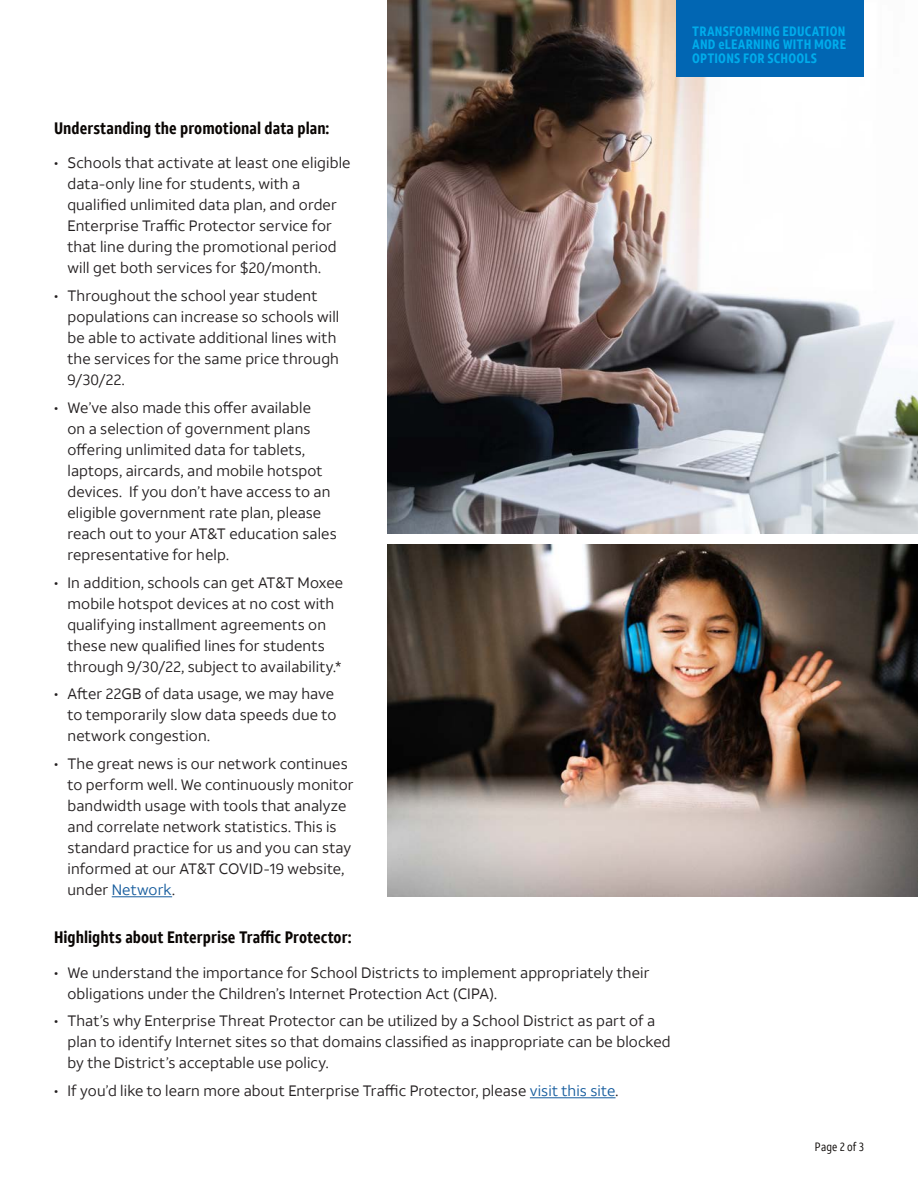
<style>
.page{position:relative;width:918px;height:1188px;background:#fff}
.page>*{position:absolute;margin:0;border:0;box-sizing:border-box;transform-origin:0 0}
.t1{font:700 16.5px "ATT Aleck Cd";letter-spacing:.005em;color:#0a0604}
.t2{font:15px/21px "ATT Aleck Sans";letter-spacing:.01em;color:#231f20}
.t3{font:700 13.5px/13.5px "ATT Aleck Cd";letter-spacing:.015em;color:#00aceb;text-align:justify}
.t4{font:12px "ATT Aleck Cd";letter-spacing:.015em;color:#0a0604}
.s1{color:#175d9e}
</style>
<div class="page">
<hr style="left:112px;top:896px;width:60px;height:1px;background:#175d9e">
<hr style="left:530px;top:1097px;width:86px;height:1px;background:#175d9e">
<img style="left:388px;top:544px;width:530px;height:352px">
<img style="left:388px;top:0;width:530px;height:534px">
<div style="left:676px;top:0;width:188px;height:77px;background:#0166b3"></div>
<p class="t3" style="left:692px;top:24px;width:155px">TRANSFORMING EDUCATION AND eLEARNING WITH MORE OPTIONS FOR SCHOOLS</p>
<p class="t1" style="left:54px;top:118px;width:277px">Understanding the promotional data plan:</p>
<p class="t2" style="left:68px;top:153px;width:285px;text-indent:-14px">• Schools that activate at least one eligible data-only line for students, with a qualified unlimited data plan, and order Enterprise Traffic Protector service for that line during the promotional period will get both services for $20/month.</p>
<p class="t2" style="left:68px;top:285px;width:273px;text-indent:-14px">• Throughout the school year student populations can increase so schools will be able to activate additional lines with the services for the same price through 9/30/22.</p>
<p class="t2" style="left:68px;top:397px;width:271px;text-indent:-14px">• We’ve also made this offer available<br>on a selection of government plans offering unlimited data for tablets, laptops, aircards, and mobile hotspot devices. If you don’t have access to an eligible government rate plan, please reach out to your AT&amp;T education sales representative for help.</p>
<p class="t2" style="left:68px;top:572px;width:277px;text-indent:-14px">• In addition, schools can get AT&amp;T Moxee mobile hotspot devices at no cost with qualifying installment agreements on these new qualified lines for students through 9/30/22, subject to availability.*</p>
<p class="t2" style="left:68px;top:684px;width:270px;text-indent:-14px">• After 22GB of data usage, we may have to temporarily slow data speeds due to network congestion.</p>
<p class="t2" style="left:68px;top:753px;width:288px;text-indent:-14px">• The great news is our network continues to perform well. We continuously monitor bandwidth usage with tools that analyze and correlate network statistics. This is standard practice for us and you can stay informed at our AT&amp;T COVID-19 website, under <span class="s1">Network</span>.</p>
<p class="t1" style="left:54px;top:927px;width:299px">Highlights about Enterprise Traffic Protector:</p>
<p class="t2" style="left:68px;top:962px;width:584px;text-indent:-14px">• We understand the importance for School Districts to implement appropriately their obligations under the Children’s Internet Protection Act (CIPA).</p>
<p class="t2" style="left:68px;top:1011px;width:605px;text-indent:-14px">• That’s why Enterprise Threat Protector can be utilized by a School District as part of a plan to identify Internet sites so that domains classified as inappropriate can be blocked by the District’s acceptable use policy.</p>
<p class="t2" style="left:54px;top:1080px;width:566px">• If you’d like to learn more about Enterprise Traffic Protector, please <span class="s1">visit this site</span>.</p>
<p class="t4" style="left:815px;top:1139px;width:51px">Page 2 of 3</p>
</div>
